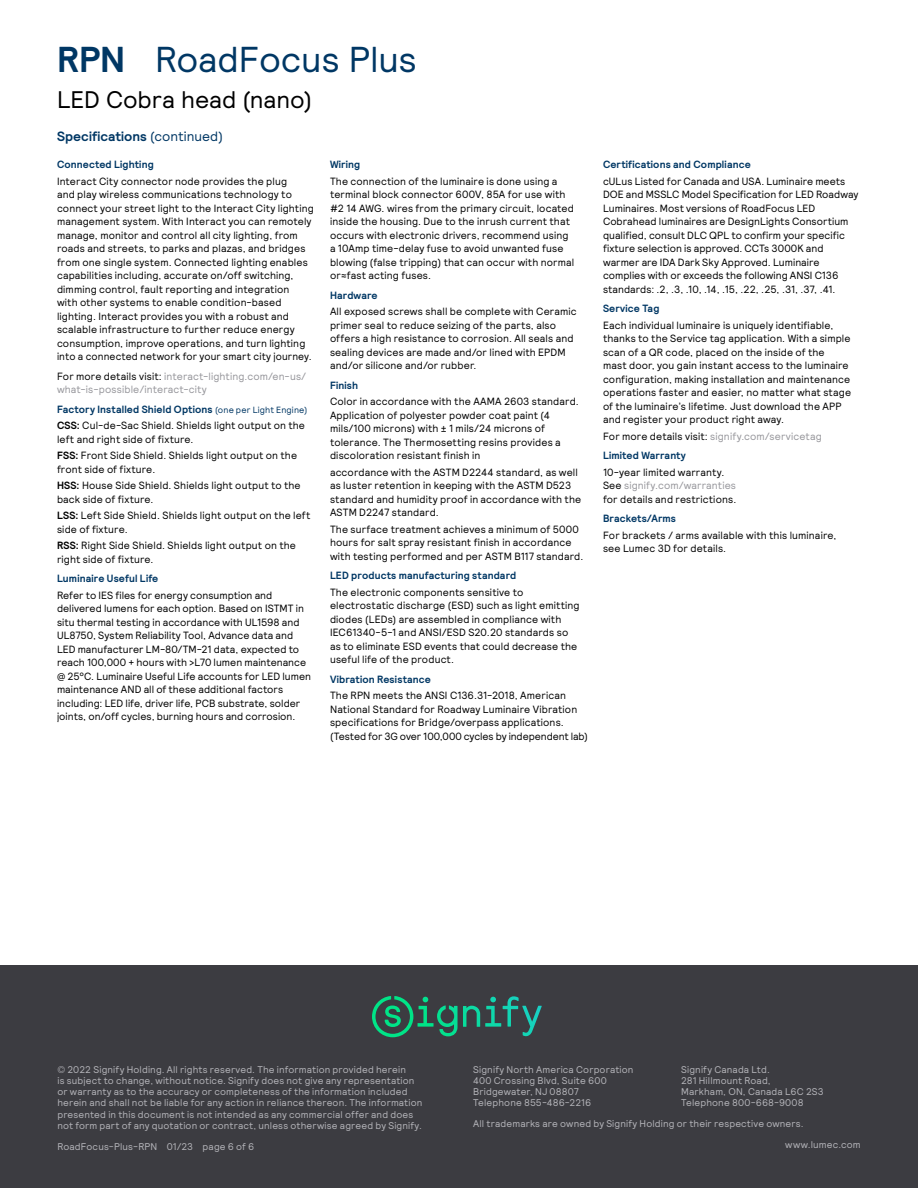
<style>
.page{position:relative;width:918px;height:1188px;background:#fff}
.page>*{position:absolute;margin:0;border:0;box-sizing:border-box;transform-origin:0 0}
.t1{font:36px "Signify Relative";letter-spacing:-.005em;color:#003764}
.t2{font:24px "Signify Relative";color:#000}
.t3{font:700 13.5px "Signify Relative";letter-spacing:.01em;color:#003764}
.t4{font:10.5px/13.5px "Signify Relative";letter-spacing:.01em;color:#000}
.t5{font:700 10.5px "Signify Relative";letter-spacing:.015em;color:#003764}
.t6{font:10.5px/13.5px "Signify Relative";letter-spacing:.015em;color:#96969b}
.t7{font:9.75px/11.2px "Signify Relative";letter-spacing:.015em;color:#b4b4b9}
.s1{font-weight:700}
.s2{font-weight:400}
.s3{color:#000}
.s4{font-weight:700;color:#003764}
.s5{font-size:9px;color:#003764}
.s6{color:#96969b}
</style>
<div class="page">
<div style="left:0;top:965px;width:918px;height:223px;background:#3c3c41"></div>
<svg style="left:372px;top:996px;width:167px;height:41px"></svg>
<h1 class="t1" style="left:57px;top:36px;width:361px"><span class="s1">RPN</span> RoadFocus Plus</h1>
<h2 class="t2" style="left:57px;top:84px;width:257px">LED Cobra head (nano)</h2>
<p class="t3" style="left:57px;top:128px;width:168px">Specifications <span class="s2">(continued)</span></p>
<p class="t5" style="left:57px;top:157px;width:98px">Connected Lighting</p>
<p class="t4" style="left:57px;top:174px;width:258px">Interact City connector node provides the plug<br>and play wireless communications technology to connect your street light to the Interact City lighting management system. With Interact you can remotely manage, monitor and control all city lighting, from roads and streets, to parks and plazas, and bridges from one single system. Connected lighting enables capabilities including, accurate on/off switching, dimming control, fault reporting and integration<br>with other systems to enable condition-based lighting. Interact provides you with a robust and scalable infrastructure to further reduce energy consumption, improve operations, and turn lighting into a connected network for your smart city journey.</p>
<p class="t6" style="left:57px;top:369px;width:251px"><span class="s3">For more details visit:</span> interact-lighting.com/en-us/ what-is-possible/interact-city</p>
<p class="t4" style="left:57px;top:400px;width:252px;line-height:16.5px"><span class="s4">Factory Installed Shield Options</span> <span class="s5">(one per Light Engine)<br></span><span class="s1">CSS:</span> Cul-de-Sac Shield. Shields light output on the</p>
<p class="t4" style="left:57px;top:430px;width:242px;line-height:16.5px">left and right side of fixture.<br><span class="s1">FSS:</span> Front Side Shield. Shields light output on the</p>
<p class="t4" style="left:57px;top:460px;width:245px;line-height:16.5px">front side of fixture.<br><span class="s1">HSS:</span> House Side Shield. Shields light output to the</p>
<p class="t4" style="left:57px;top:490px;width:255px;line-height:16.5px">back side of fixture.<br><span class="s1">LSS:</span> Left Side Shield. Shields light output on the left</p>
<p class="t4" style="left:57px;top:520px;width:240px;line-height:16.5px">side of fixture.<br><span class="s1">RSS:</span> Right Side Shield. Shields light output on the</p>
<p class="t4" style="left:57px;top:552px;width:98px">right side of fixture.</p>
<p class="t5" style="left:57px;top:571px;width:103px">Luminaire Useful Life</p>
<p class="t4" style="left:57px;top:588px;width:256px">Refer to IES files for energy consumption and delivered lumens for each option. Based on ISTMT in situ thermal testing in accordance with UL1598 and UL8750, System Reliability Tool, Advance data and LED manufacturer LM-80/TM-21 data, expected to reach 100,000 + hours with &gt;L70 lumen maintenance @ 25°C. Luminaire Useful Life accounts for LED lumen maintenance AND all of these additional factors including: LED life, driver life, PCB substrate, solder joints, on/off cycles, burning hours and corrosion.</p>
<p class="t5" style="left:330px;top:158px;width:32px">Wiring</p>
<p class="t4" style="left:330px;top:174px;width:246px">The connection of the luminaire is done using a terminal block connector 600V, 85A for use with #2 14 AWG. wires from the primary circuit, located inside the housing. Due to the inrush current that occurs with electronic drivers, recommend using a 10Amp time-delay fuse to avoid unwanted fuse blowing (false tripping) that can occur with normal or≈fast acting fuses.</p>
<p class="t5" style="left:330px;top:288px;width:49px">Hardware</p>
<p class="t4" style="left:330px;top:304px;width:248px">All exposed screws shall be complete with Ceramic primer seal to reduce seizing of the parts, also offers a high resistance to corrosion. All seals and sealing devices are made and/or lined with EPDM and/or silicone and/or rubber.</p>
<p class="t5" style="left:330px;top:378px;width:30px">Finish</p>
<p class="t4" style="left:330px;top:394px;width:250px">Color in accordance with the AAMA 2603 standard.<br>Application of polyester powder coat paint (4 mils/100 microns) with ± 1 mils/24 microns of tolerance. The Thermosetting resins provides a discoloration resistant finish in</p>
<p class="t4" style="left:330px;top:465px;width:253px">accordance with the ASTM D2244 standard, as well as luster retention in keeping with the ASTM D523 standard and humidity proof in accordance with the ASTM D2247 standard.</p>
<p class="t4" style="left:330px;top:522px;width:255px">The surface treatment achieves a minimum of 5000 hours for salt spray resistant finish in accordance with testing performed and per ASTM B117 standard.</p>
<p class="t5" style="left:330px;top:569px;width:188px">LED products manufacturing standard</p>
<p class="t4" style="left:330px;top:585px;width:251px">The electronic components sensitive to electrostatic discharge (ESD) such as light emitting diodes (LEDs) are assembled in compliance with IEC61340-5-1 and ANSI/ESD S20.20 standards so as to eliminate ESD events that could decrease the useful life of the product.</p>
<p class="t5" style="left:330px;top:672px;width:102px">Vibration Resistance</p>
<p class="t4" style="left:330px;top:688px;width:259px">The RPN meets the ANSI C136.31-2018, American National Standard for Roadway Luminaire Vibration specifications for Bridge/overpass applications. (Tested for 3G over 100,000 cycles by independent lab)</p>
<p class="t5" style="left:603px;top:158px;width:149px">Certifications and Compliance</p>
<p class="t4" style="left:603px;top:174px;width:257px">cULus Listed for Canada and USA. Luminaire meets DOE and MSSLC Model Specification for LED Roadway Luminaires. Most versions of RoadFocus LED Cobrahead luminaires are DesignLights Consortium qualified, consult DLC QPL to confirm your specific fixture selection is approved. CCTs 3000K and warmer are IDA Dark Sky Approved. Luminaire complies with or exceeds the following ANSI C136 standards: .2, .3, .10, .14, .15, .22, .25, .31, .37, .41.</p>
<p class="t5" style="left:603px;top:302px;width:58px">Service Tag</p>
<p class="t4" style="left:603px;top:318px;width:250px">Each individual luminaire is uniquely identifiable, thanks to the Service tag application. With a simple scan of a QR code, placed on the inside of the<br>mast door, you gain instant access to the luminaire configuration, making installation and maintenance operations faster and easier, no matter what stage of the luminaire’s lifetime. Just download the APP and register your product right away.</p>
<p class="t6" style="left:603px;top:426px;width:220px;line-height:19.5px"><span class="s3">For more details visit:</span> signify.com/servicetag<br><span class="s4">Limited Warranty</span></p>
<p class="t4" style="left:603px;top:465px;width:135px">10-year limited warranty.<br>See <span class="s6">signify.com/warranties </span>for details and restrictions.</p>
<p class="t5" style="left:603px;top:511px;width:75px">Brackets/Arms</p>
<p class="t4" style="left:603px;top:528px;width:235px">For brackets / arms available with this luminaire, see Lumec 3D for details.</p>
<p class="t7" style="left:57px;top:1063px;width:367px">© 2022 Signify Holding. All rights reserved. The information provided herein<br>is subject to change, without notice. Signify does not give any representation or warranty as to the accuracy or completeness of the information included herein and shall not be liable for any action in reliance thereon. The information presented in this document is not intended as any commercial offer and does not form part of any quotation or contract, unless otherwise agreed by Signify.</p>
<p class="t7" style="left:57px;top:1140px;width:198px">RoadFocus-Plus-RPN 01/23 page 6 of 6</p>
<p class="t7" style="left:57px;top:1141px;width:116px">FILENAME HERE XX/2019</p>
<p class="t7" style="left:473px;top:1063px;width:162px">Signify North America Corporation<br>400 Crossing Blvd, Suite 600<br>Bridgewater, NJ 08807<br>Telephone 855-486-2216</p>
<p class="t7" style="left:681px;top:1063px;width:144px">Signify Canada Ltd.<br>281 Hillmount Road,<br>Markham, ON, Canada L6C 2S3<br>Telephone 800-668-9008</p>
<p class="t7" style="left:785px;top:1113px;width:77px;line-height:21px;text-indent:-312px">All trademarks are owned by Signify Holding or their respective owners. www.lumec.com</p>
</div>
